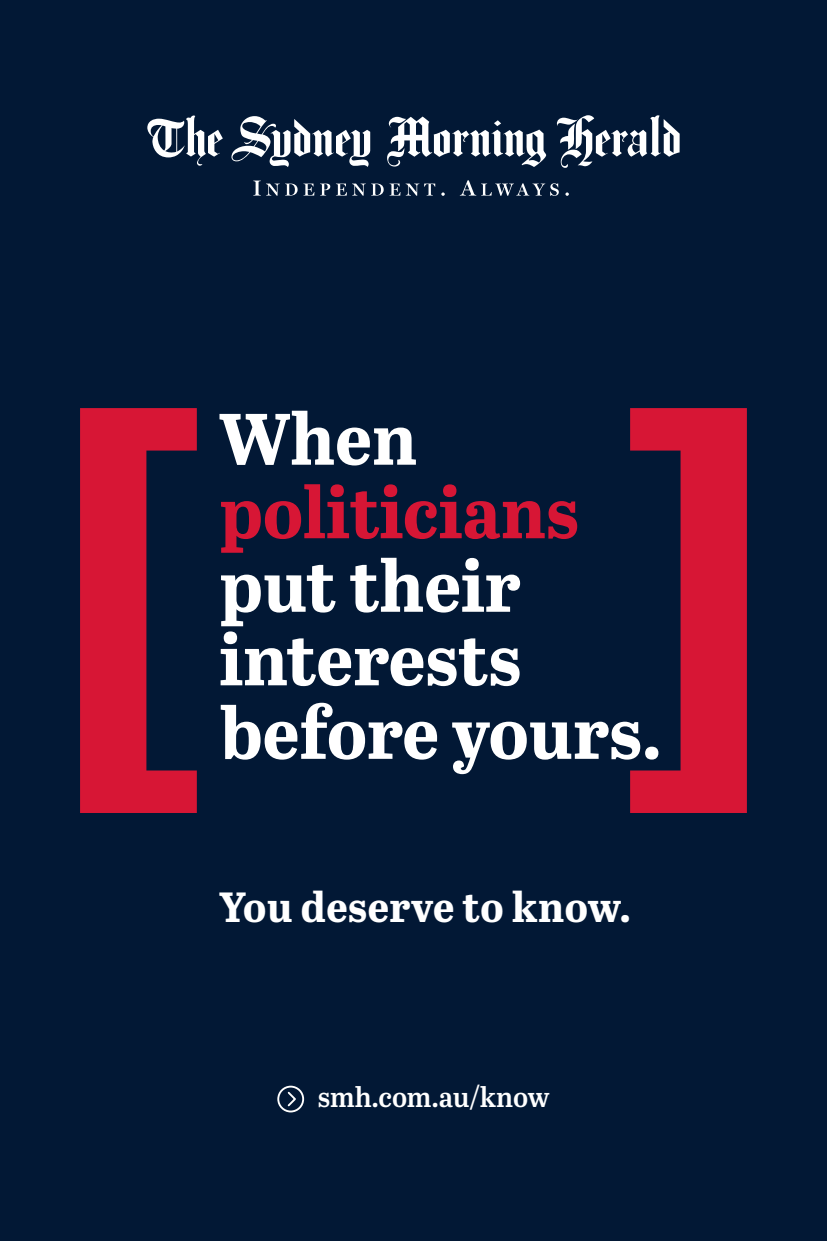
<style>
.page{position:relative;width:827px;height:1241px;background:#fff}
.page>*{position:absolute;margin:0;border:0;box-sizing:border-box;transform-origin:0 0}
.t1{font:700 72.56px/73.5px "Abril Titling";color:#fff}
.t2{font:700 72.56px "Abril Titling";color:#d71635}
.t3{font:700 42.12px "Abril Titling";letter-spacing:.01em;color:#fff}
.t4{font:28.12px "Abril Titling Sb";letter-spacing:-.005em;color:#fff}
</style>
<div class="page">
<div style="left:0;top:0;width:827px;height:1240px;background:#021835"></div>
<svg style="left:80px;top:408px;width:117px;height:404px;fill:#d71635"></svg>
<svg style="left:630px;top:408px;width:117px;height:404px;fill:#d71635"></svg>
<svg style="left:147px;top:115px;width:532px;height:81px"></svg>
<svg style="left:277px;top:1085px;width:27px;height:27px"></svg>
<p class="t1" style="left:219px;top:399px;width:199px">When</p>
<p class="t2" style="left:219px;top:459px;width:361px">politicians</p>
<p class="t1" style="left:219px;top:546px;width:444px">put their interests before yours.</p>
<p class="t3" style="left:219px;top:875px;width:413px">You deserve to know.</p>
<p class="t4" style="left:318px;top:1076px;width:233px">smh.com.au/know</p>
</div>
